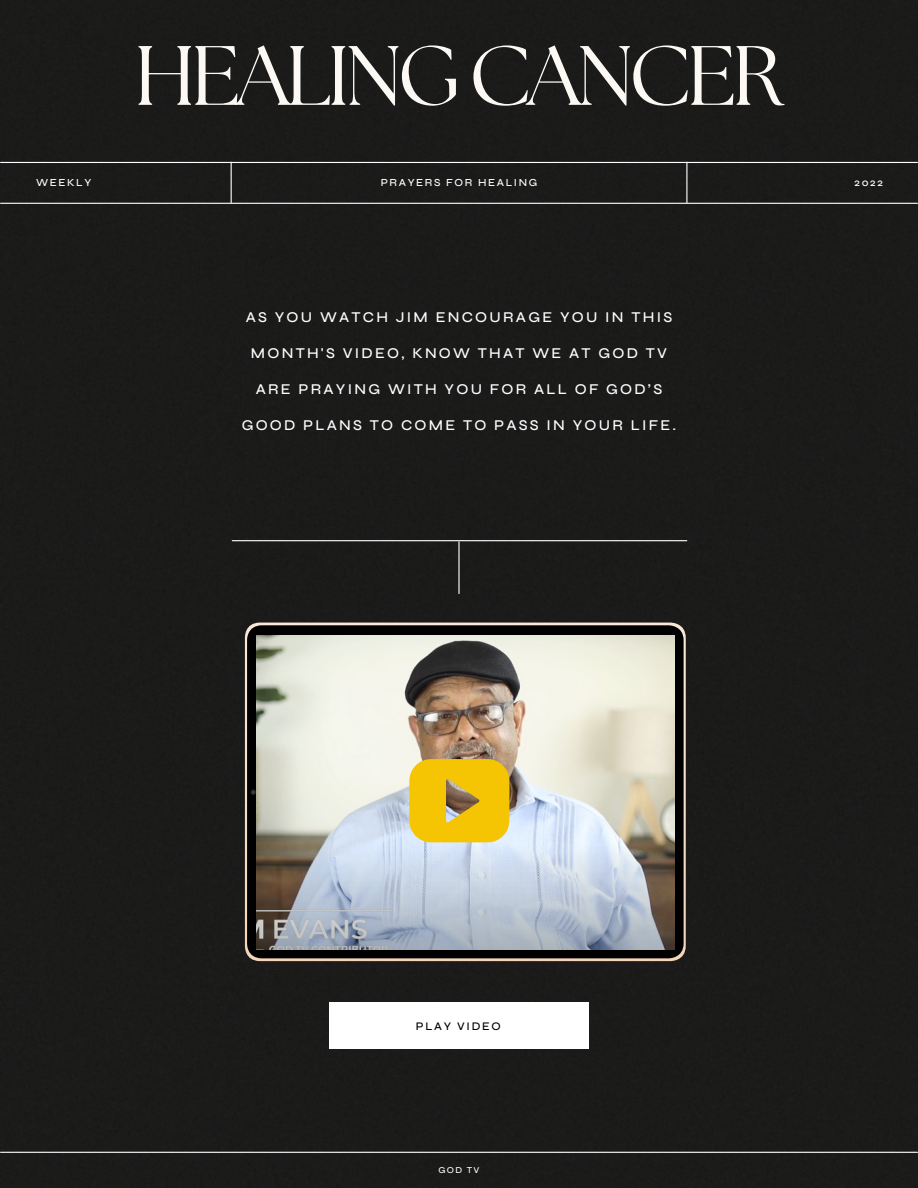
<style>
.page{position:relative;width:918px;height:1188px;background:#1b1b1a}
.page>*{position:absolute;margin:0;border:0;box-sizing:border-box;transform-origin:0 0}
.t1{font:84px "The Seasons";letter-spacing:-.05em;color:#fcf9f4}
.t2{font:500 15px "Syne";letter-spacing:.15em;color:#fff}
.t3{font:500 11.55px "Syne";letter-spacing:.15em;color:#000}
.t4{font:500 10.8px "Syne";letter-spacing:.15em;color:#fff}
.t5{font:500 9px "Syne";color:#fff}
</style>
<div class="page">
<hr style="left:1px;top:1152px;width:916px;height:1px;background:#fff">
<hr style="left:1px;top:162px;width:916px;height:1px;background:#fff">
<hr style="left:231px;top:162px;width:1px;height:41px;background:#fff">
<hr style="left:686px;top:162px;width:1px;height:41px;background:#fff">
<hr style="left:1px;top:203px;width:916px;height:1px;background:#fff">
<hr style="left:232px;top:540px;width:455px;height:1px;background:#fff">
<hr style="left:458px;top:542px;width:2px;height:52px;background:#fff">
<svg style="left:246px;top:625px;width:438px;height:334px;background:#1c1918"></svg>
<svg style="left:250px;top:788px;width:6px;height:7px"></svg>
<img style="left:257px;top:635px;width:417px;height:314px">
<div style="left:329px;top:1003px;width:260px;height:46px;background:#fff"></div>
<svg style="left:409px;top:759px;width:100px;height:83px;background:#e9bd17"></svg>
<h1 class="t1" style="left:134px;top:38px;width:651px">HEALING CANCER</h1>
<p class="t4" style="left:36px;top:176px;width:57px">WEEKLY</p>
<p class="t4" style="left:381px;top:176px;width:158px">PRAYERS FOR HEALING</p>
<p class="t4" style="left:855px;top:176px;width:30px">2022</p>
<p class="t2" style="left:246px;top:309px;width:428px">AS YOU WATCH JIM ENCOURAGE YOU IN THIS</p>
<p class="t2" style="left:251px;top:345px;width:418px">MONTH'S VIDEO, KNOW THAT WE AT GOD TV</p>
<p class="t2" style="left:256px;top:381px;width:408px">ARE PRAYING WITH YOU FOR ALL OF GOD’S</p>
<p class="t2" style="left:242px;top:417px;width:436px">GOOD PLANS TO COME TO PASS IN YOUR LIFE.</p>
<p class="t3" style="left:416px;top:1019px;width:86px">PLAY VIDEO</p>
<p class="t5" style="left:438px;top:1165px;width:43px">GOD TV</p>
</div>
